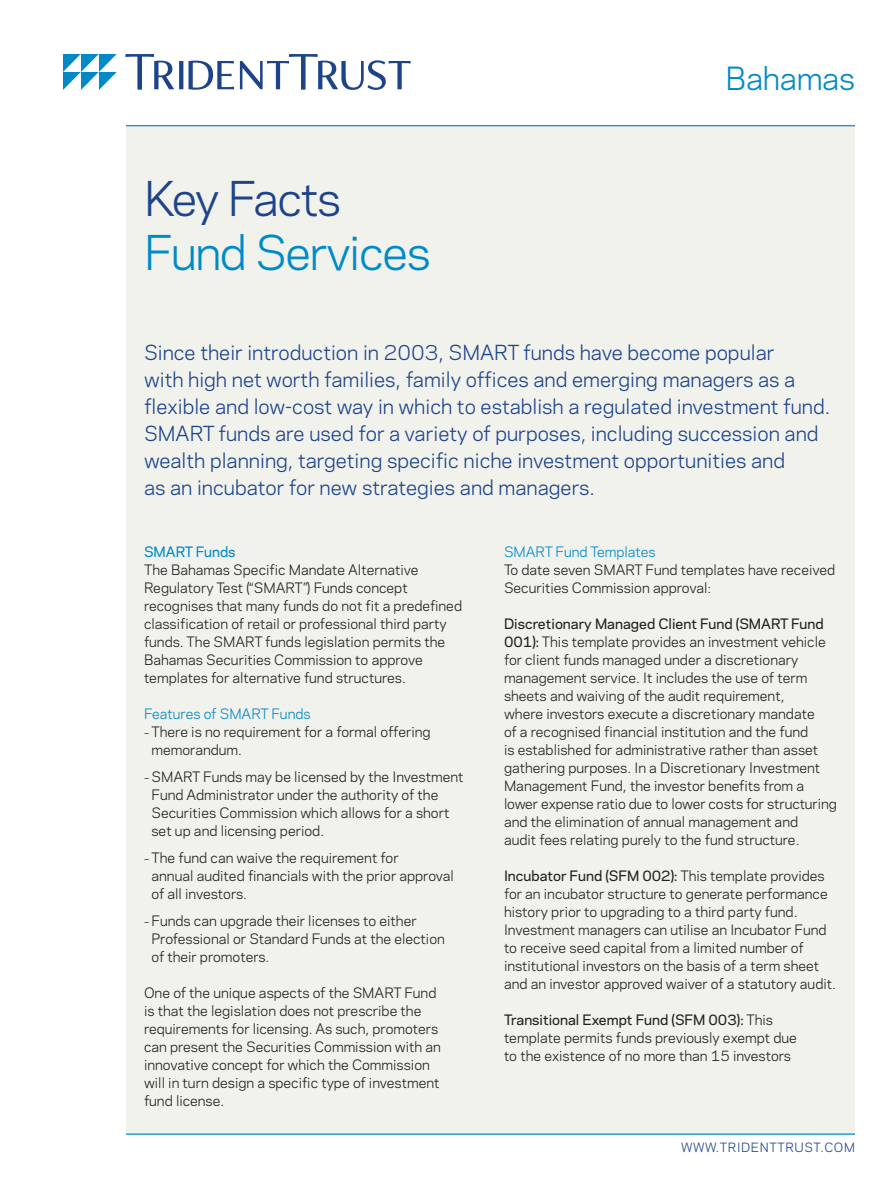
<style>
.page{position:relative;width:891px;height:1188px;background:#fff}
.page>*{position:absolute;margin:0;border:0;box-sizing:border-box;transform-origin:0 0}
.t1{font:45px "Polaris";letter-spacing:-.03em;color:#008ac8}
.t2{font:45px "Polaris";letter-spacing:-.04em;color:#1d448b}
.t3{font:30px "Polaris";letter-spacing:-.01em;color:#008ac8}
.Intro_Text{font:19.5px/27px "Polaris";color:#1d448b}
._1st_Paragraph{font:13.5px/18px "Polaris";color:#231f20}
.Head_2{font:13.5px "Polaris";color:#008ac8}
.Head_1{font:500 13.5px "Polaris";color:#008ac8}
.t4{font:12px "Polaris";letter-spacing:.05em;color:#1d448b}
.s1{font-size:10.5px}
.s2{font-weight:500}
</style>
<div class="page">
<div style="left:126px;top:126px;width:729px;height:1008px;background:#f2f2ed"></div>
<hr style="left:126px;top:126px;width:729px;height:1px;background:#008ac8">
<hr style="left:126px;top:1134px;width:729px;height:1px;background:#008ac8">
<svg style="left:126px;top:54px;width:285px;height:36px"></svg>
<svg style="left:63px;top:54px;width:54px;height:36px"></svg>
<h1 class="t2" style="left:144px;top:165px;width:199px">Key Facts</h1>
<h1 class="t1" style="left:144px;top:219px;width:288px">Fund Services</h1>
<h2 class="t3" style="left:726px;top:56px;width:131px">Bahamas</h2>
<p class="Intro_Text" style="left:144px;top:338px;width:688px">Since their introduction in 2003, SMART funds have become popular<br>with high net worth families, family offices and emerging managers as a flexible and low-cost way in which to establish a regulated investment fund.<br>SMART funds are used for a variety of purposes, including succession and wealth planning, targeting specific niche investment opportunities and<br>as an incubator for new strategies and managers.</p>
<p class="Head_1" style="left:144px;top:541px;width:93px">SMART Funds</p>
<p class="_1st_Paragraph" style="left:144px;top:560px;width:320px">The Bahamas Specific Mandate Alternative Regulatory Test (“SMART”) Funds concept recognises that many funds do not fit a predefined classification of retail or professional third party funds. The SMART funds legislation permits the Bahamas Securities Commission to approve templates for alternative fund structures.</p>
<p class="Head_2" style="left:144px;top:703px;width:168px">Features of SMART Funds</p>
<p class="_1st_Paragraph" style="left:152px;top:722px;width:281px;text-indent:-8px"><span class="s1">–</span> There is no requirement for a formal offering memorandum.</p>
<p class="_1st_Paragraph" style="left:152px;top:767px;width:313px;text-indent:-8px"><span class="s1">–</span> SMART Funds may be licensed by the Investment Fund Administrator under the authority of the Securities Commission which allows for a short set up and licensing period.</p>
<p class="_1st_Paragraph" style="left:152px;top:848px;width:304px;text-indent:-8px"><span class="s1">–</span> The fund can waive the requirement for<br>annual audited financials with the prior approval of all investors.</p>
<p class="_1st_Paragraph" style="left:152px;top:911px;width:295px;text-indent:-8px"><span class="s1">–</span> Funds can upgrade their licenses to either<br>Professional or Standard Funds at the election of their promoters.</p>
<p class="_1st_Paragraph" style="left:144px;top:983px;width:299px">One of the unique aspects of the SMART Fund is that the legislation does not prescribe the requirements for licensing. As such, promoters can present the Securities Commission with an innovative concept for which the Commission will in turn design a specific type of investment fund license.</p>
<p class="Head_2" style="left:504px;top:541px;width:153px">SMART Fund Templates</p>
<p class="_1st_Paragraph" style="left:504px;top:560px;width:333px">To date seven SMART Fund templates have received<br>Securities Commission approval:</p>
<p class="_1st_Paragraph" style="left:504px;top:614px;width:334px"><span class="s2">Discretionary Managed Client Fund (SMART Fund 001):</span> This template provides an investment vehicle for client funds managed under a discretionary management service. It includes the use of term sheets and waiving of the audit requirement,<br>where investors execute a discretionary mandate<br>of a recognised financial institution and the fund<br>is established for administrative rather than asset gathering purposes. In a Discretionary Investment Management Fund, the investor benefits from a lower expense ratio due to lower costs for structuring and the elimination of annual management and<br>audit fees relating purely to the fund structure.</p>
<p class="_1st_Paragraph" style="left:504px;top:866px;width:333px"><span class="s2">Incubator Fund (SFM 002):</span> This template provides for an incubator structure to generate performance history prior to upgrading to a third party fund.<br>Investment managers can utilise an Incubator Fund to receive seed capital from a limited number of institutional investors on the basis of a term sheet and an investor approved waiver of a statutory audit.</p>
<p class="_1st_Paragraph" style="left:504px;top:1010px;width:294px"><span class="s2">Transitional Exempt Fund (SFM 003):</span> This template permits funds previously exempt due to the existence of no more than 15 investors</p>
<p class="t4" style="left:681px;top:1138px;width:175px">WWW.TRIDENTTRUST.COM</p>
</div>
